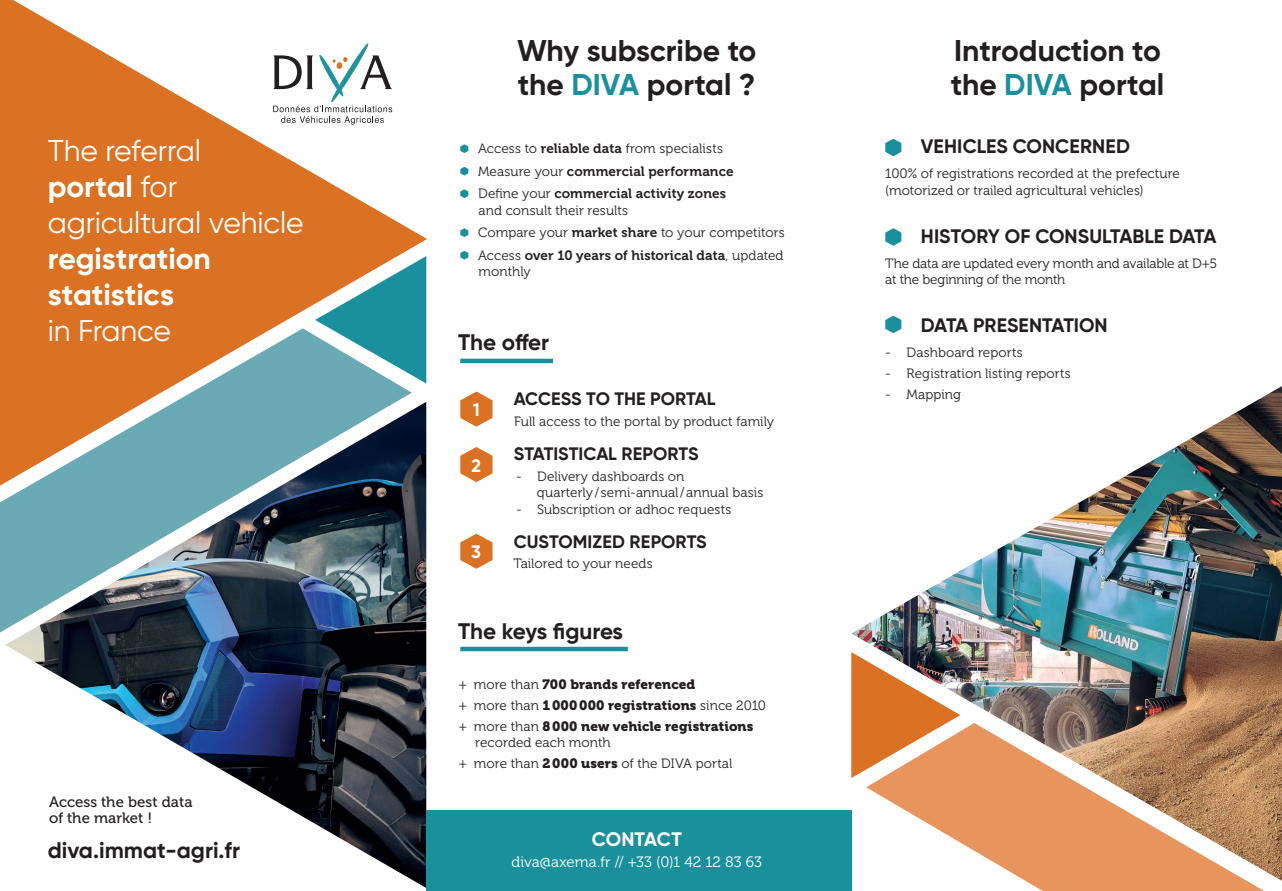
<style>
.page{position:relative;width:1282px;height:891px;background:#fff}
.page>*{position:absolute;margin:0;border:0;box-sizing:border-box;transform-origin:0 0}
.t1{font:700 30px/34.5px "Gilroy";color:#231f20}
.t2{font:30px/36px "Gilroy";letter-spacing:-.005em;color:#fff}
.t3{font:700 30px/36px "Gilroy";color:#fff}
.t4{font:700 22.5px "Gilroy";color:#231f20}
.t5{font:700 22.5px "Gilroy";letter-spacing:-.02em;color:#231f20}
.t6{font:700 19.5px "Gilroy";letter-spacing:.005em;color:#231f20}
.t7{font:700 19.5px "Gilroy";color:#fff}
.t8{font:700 18px "Gilroy";color:#231f20}
.t9{font:700 18px "Gilroy";color:#fff}
.t10{font:15px "Museo 300";color:#fff}
.t11{font:15px/16.5px "Museo 500";letter-spacing:.005em;color:#231f20}
.t12{font:13.5px/16.5px "Museo 300";letter-spacing:.005em;color:#231f20}
.t13{font:13.5px/22.5px "Museo 700";letter-spacing:.005em;color:#231f20}
.t14{font:13.5px/20.7px "Museo 900";letter-spacing:.01em;color:#231f20}
.t15{font:13.5px/16.5px "Museo 300";letter-spacing:-.015em;color:#231f20}
.s1{font-weight:700}
.s2{color:#1b909d}
.s3{font-family:"Museo 700"}
.s4{font-family:"Museo 300"}
.s5{font-family:"Museo 900"}
</style>
<div class="page">
<svg style="left:0;top:0;width:427px;height:495px;fill:#db7122"></svg>
<svg style="left:315px;top:256px;width:111px;height:127px"></svg>
<svg style="left:0;top:328px;width:412px;height:305px;background:#b09673"></svg>
<svg style="left:851px;top:662px;width:104px;height:116px;background:#de7e37"></svg>
<svg style="left:866px;top:723px;width:398px;height:168px;fill:#e7955c"></svg>
<img style="left:5px;top:402px;width:421px;height:486px">
<img style="left:1195px;top:386px;width:87px;height:501px">
<img style="left:1097px;top:435px;width:99px;height:396px">
<img style="left:998px;top:492px;width:99px;height:283px">
<img style="left:900px;top:549px;width:99px;height:169px">
<img style="left:851px;top:605px;width:49px;height:57px">
<svg style="left:273px;top:43px;width:119px;height:82px"></svg>
<hr style="left:460px;top:647px;width:168px;height:4px;background:#1b909d">
<svg style="left:460px;top:144px;width:8px;height:9px"></svg>
<svg style="left:460px;top:167px;width:8px;height:9px"></svg>
<svg style="left:460px;top:189px;width:8px;height:9px"></svg>
<svg style="left:460px;top:228px;width:8px;height:9px"></svg>
<svg style="left:460px;top:251px;width:8px;height:9px"></svg>
<svg style="left:885px;top:139px;width:16px;height:17px"></svg>
<svg style="left:885px;top:228px;width:16px;height:18px"></svg>
<svg style="left:885px;top:316px;width:16px;height:17px"></svg>
<hr style="left:460px;top:359px;width:93px;height:4px;background:#1b909d">
<svg style="left:460px;top:391px;width:32px;height:36px"></svg>
<svg style="left:460px;top:447px;width:32px;height:35px"></svg>
<svg style="left:460px;top:534px;width:32px;height:35px"></svg>
<div style="left:426px;top:810px;width:425px;height:81px;background:#1b909d"></div>
<h1 class="t2" style="left:48px;top:132px;width:257px">The referral<br><span class="s1">portal</span> for agricultural vehicle</h1>
<h1 class="t3" style="left:48px;top:240px;width:165px">registration statistics</h1>
<h1 class="t2" style="left:48px;top:312px;width:125px">in France</h1>
<p class="t11" style="left:49px;top:794px;width:145px">Access the best data of the market !</p>
<h2 class="t4" style="left:48px;top:836px;width:194px">diva.immat-agri.fr</h2>
<h1 class="t1" style="left:517px;top:33px;width:241px">Why subscribe to the <span class="s2">DIVA</span> portal ?</h1>
<h1 class="t1" style="left:951px;top:33px;width:215px">Introduction to the <span class="s2">DIVA</span> portal</h1>
<p class="t12" style="left:478px;top:140px;width:246px">Access to <span class="s3">reliable data</span> from specialists</p>
<p class="t13" style="left:478px;top:160px;width:257px"><span class="s4">Measure your</span> commercial performance<br><span class="s4">Define your</span> commercial activity zones</p>
<p class="t12" style="left:478px;top:199px;width:308px;line-height:22.5px">and consult their results<br>Compare your <span class="s3">market share</span> to your competitors</p>
<p class="t13" style="left:478px;top:244px;width:307px"><span class="s4">Access</span> over 10 years of historical data<span class="s4">, updated</span></p>
<p class="t12" style="left:479px;top:263px;width:54px">monthly</p>
<h2 class="t4" style="left:458px;top:328px;width:93px">The offer</h2>
<h3 class="t9" style="left:473px;top:398px;width:8px">1</h3>
<h3 class="t9" style="left:472px;top:454px;width:11px">2</h3>
<h3 class="t9" style="left:471px;top:541px;width:11px">3</h3>
<h3 class="t8" style="left:514px;top:388px;width:203px">ACCESS TO THE PORTAL</h3>
<p class="t12" style="left:514px;top:414px;width:262px">Full access to the portal by product family</p>
<h3 class="t8" style="left:514px;top:443px;width:186px">STATISTICAL REPORTS</h3>
<p class="t12" style="left:537px;top:468px;width:228px;text-indent:-21px">- Delivery dashboards on<br>quarterly/ semi-annual/annual basis</p>
<p class="t12" style="left:516px;top:501px;width:217px">- Subscription or adhoc requests</p>
<h3 class="t8" style="left:514px;top:530px;width:195px">CUSTOMIZED REPORTS</h3>
<p class="t12" style="left:513px;top:556px;width:141px">Tailored to your needs</p>
<h2 class="t5" style="left:458px;top:616px;width:166px">The keys figures</h2>
<p class="t14" style="left:459px;top:674px;width:308px"><span class="s4">+ more than</span> 700 brands referenced<br><span class="s4">+ more than</span> 1000000 registrations <span class="s4">since 2010 + more than</span> 8000 new vehicle registrations</p>
<p class="t12" style="left:459px;top:732px;width:275px;line-height:20.7px;text-indent:16px">recorded each month<br>+ more than <span class="s5">2000 users</span> of the DIVA portal</p>
<h3 class="t7" style="left:592px;top:827px;width:92px">CONTACT</h3>
<p class="t10" style="left:512px;top:854px;width:252px">diva@axema.fr // +33 (0)1 42 12 83 63</p>
<h3 class="t6" style="left:921px;top:134px;width:211px">VEHICLES CONCERNED</h3>
<p class="t12" style="left:885px;top:165px;width:296px">100% of registrations recorded at the prefecture (motorized or trailed agricultural vehicles)</p>
<h3 class="t6" style="left:921px;top:224px;width:297px">HISTORY OF CONSULTABLE DATA</h3>
<p class="t15" style="left:885px;top:255px;width:333px">The data are updated every month and available at D+5 at the beginning of the month</p>
<h3 class="t6" style="left:921px;top:313px;width:188px">DATA PRESENTATION</h3>
<p class="t12" style="left:885px;top:344px;width:139px">- Dashboard reports</p>
<p class="t12" style="left:885px;top:365px;width:187px">- Registration listing reports</p>
<p class="t12" style="left:885px;top:386px;width:77px">- Mapping</p>
</div>
